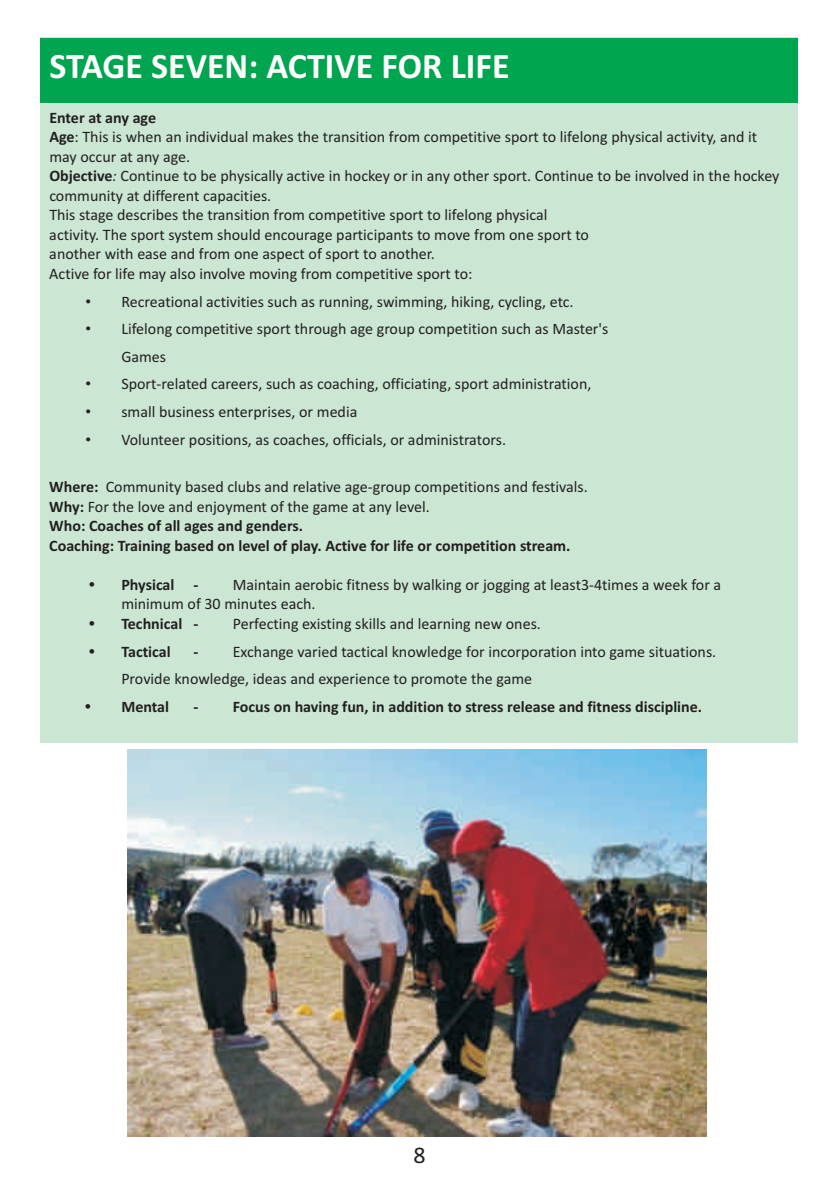
<style>
.page{position:relative;width:840px;height:1191px;background:#fff}
.page>*{position:absolute;margin:0;border:0;box-sizing:border-box;transform-origin:0 0}
.t1{font:700 36px "Calibri";color:#fff}
.t2{font:24px "Calibri";color:#231f20}
.t3{font:16px/19.6px "Calibri";color:#231f20}
.t4{font:700 16px/19.6px "Calibri";color:#231f20}
.s1{font-weight:700}
.s2{font-style:italic}
.s3{font-family:"Arial"}
.s4{font-weight:400}
</style>
<div class="page">
<img style="left:127px;top:749px;width:578px;height:388px">
<div style="left:40px;top:38px;width:757px;height:65px;background:#00a54f"></div>
<h1 class="t1" style="left:49px;top:51px;width:461px">STAGE SEVEN: ACTIVE FOR LIFE</h1>
<p class="t3" style="left:49px;top:109px;width:731px"><span class="s1">Enter at any age<br>Age</span>: This is when an individual makes the transition from competitive sport to lifelong physical activity, and it may occur at any age.<br><span class="s1">Objective</span><span class="s2">:</span> Continue to be physically active in hockey or in any other sport. Continue to be involved in the hockey community at different capacities.<br>This stage describes the transition from competitive sport to lifelong physical<br>activity. The sport system should encourage participants to move from one sport to<br>another with ease and from one aspect of sport to another.<br>Active for life may also involve moving from competitive sport to:</p>
<p class="t3" style="left:85px;top:293px;width:489px"><span class="s3">•</span> Recreational activities such as running, swimming, hiking, cycling, etc.</p>
<p class="t3" style="left:121px;top:316px;width:488px;line-height:27.6px;text-indent:-36px"><span class="s3">•</span> Lifelong competitive sport through age group competition such as Master's<br>Games</p>
<p class="t3" style="left:85px;top:375px;width:507px"><span class="s3">•</span> Sport-related careers, such as coaching, officiating, sport administration,</p>
<p class="t3" style="left:85px;top:403px;width:273px"><span class="s3">•</span> small business enterprises, or media</p>
<p class="t3" style="left:85px;top:431px;width:422px"><span class="s3">•</span> Volunteer positions, as coaches, officials, or administrators.</p>
<p class="t4" style="left:49px;top:478px;width:540px">Where: <span class="s4">Community based clubs and relative age-group competitions and festivals.<br></span>Why: <span class="s4">For the love and enjoyment of the game at any level.<br></span>Who: Coaches of all ages and genders.<br>Coaching: Training based on level of play. Active for life or competition stream.</p>
<p class="t4" style="left:89px;top:576px;width:111px"><span class="s3">•</span> Physical -</p>
<p class="t3" style="left:121px;top:576px;width:601px;text-indent:111px">Maintain aerobic fitness by walking or jogging at least3-4times a week for a minimum of 30 minutes each.</p>
<p class="t4" style="left:89px;top:615px;width:111px"><span class="s3">•</span> Technical -</p>
<p class="t3" style="left:233px;top:615px;width:309px">Perfecting existing skills and learning new ones.</p>
<p class="t4" style="left:89px;top:643px;width:83px"><span class="s3">•</span> Tactical</p>
<p class="t3" style="left:121px;top:639px;width:596px;line-height:27.6px;text-indent:72px"><span class="s1">-</span> Exchange varied tactical knowledge for incorporation into game situations.<br>Provide knowledge, ideas and experience to promote the game</p>
<p class="t4" style="left:85px;top:698px;width:85px"><span class="s3">•</span> Mental</p>
<p class="t4" style="left:193px;top:698px;width:510px">- Focus on having fun, in addition to stress release and fitness discipline.</p>
<h2 class="t2" style="left:413px;top:1144px;width:14px">8</h2>
</div>
